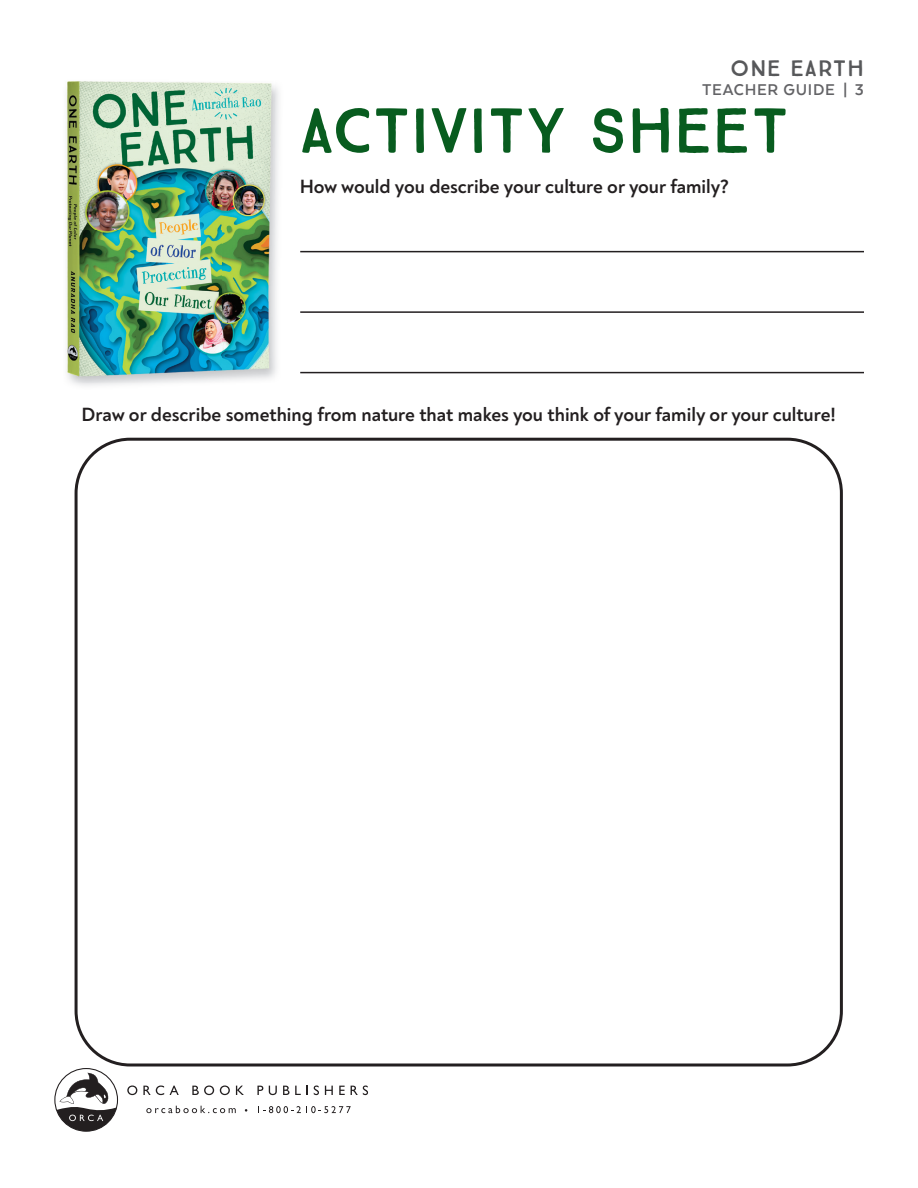
<style>
.page{position:relative;width:918px;height:1188px;background:#fff}
.page>*{position:absolute;margin:0;border:0;box-sizing:border-box;transform-origin:0 0}
.t1{font:63.6px "True North";color:#085c1f}
.t2{font:22.5px "True North";letter-spacing:.04em;color:#57585a}
.t3{font:700 19.5px "Noah";color:#231f20}
.t4{font:700 18px "Texta";letter-spacing:.04em;color:#636366}
</style>
<div class="page">
<svg style="left:55px;top:1069px;width:63px;height:62px"></svg>
<svg style="left:57px;top:1073px;width:60px;height:59px"></svg>
<svg style="left:127px;top:1086px;width:10px;height:9px"></svg>
<svg style="left:143px;top:1086px;width:21px;height:9px"></svg>
<svg style="left:170px;top:1086px;width:9px;height:9px"></svg>
<svg style="left:192px;top:1086px;width:22px;height:9px"></svg>
<svg style="left:220px;top:1086px;width:10px;height:9px"></svg>
<svg style="left:236px;top:1086px;width:8px;height:9px"></svg>
<svg style="left:257px;top:1086px;width:6px;height:9px"></svg>
<svg style="left:269px;top:1086px;width:8px;height:9px"></svg>
<svg style="left:283px;top:1086px;width:25px;height:9px"></svg>
<svg style="left:314px;top:1086px;width:5px;height:9px"></svg>
<svg style="left:325px;top:1086px;width:8px;height:9px"></svg>
<svg style="left:339px;top:1086px;width:6px;height:9px"></svg>
<svg style="left:351px;top:1086px;width:17px;height:9px"></svg>
<svg style="left:146px;top:1106px;width:90px;height:7px"></svg>
<svg style="left:258px;top:1106px;width:93px;height:7px"></svg>
<img style="left:74px;top:87px;width:205px;height:299px">
<img style="left:66px;top:81px;width:208px;height:302px">
<div style="left:75px;top:438px;width:768px;height:628px;border:3px solid #231f20;border-radius:54px"></div>
<hr style="left:300px;top:251px;width:564px;height:1px;background:#231f20">
<hr style="left:300px;top:311px;width:564px;height:2px;background:#231f20">
<hr style="left:300px;top:372px;width:564px;height:1px;background:#231f20">
<p class="t2" style="left:730px;top:54px;width:135px">ONE EARTH</p>
<p class="t4" style="left:702px;top:81px;width:163px">TEACHER GUIDE | 3</p>
<h1 class="t1" style="left:300px;top:93px;width:491px">ACTIVITY SHEET</h1>
<p class="t3" style="left:300px;top:174px;width:431px">How would you describe your culture or your family?</p>
<p class="t3" style="left:82px;top:402px;width:756px">Draw or describe something from nature that makes you think of your family or your culture!</p>
</div>
